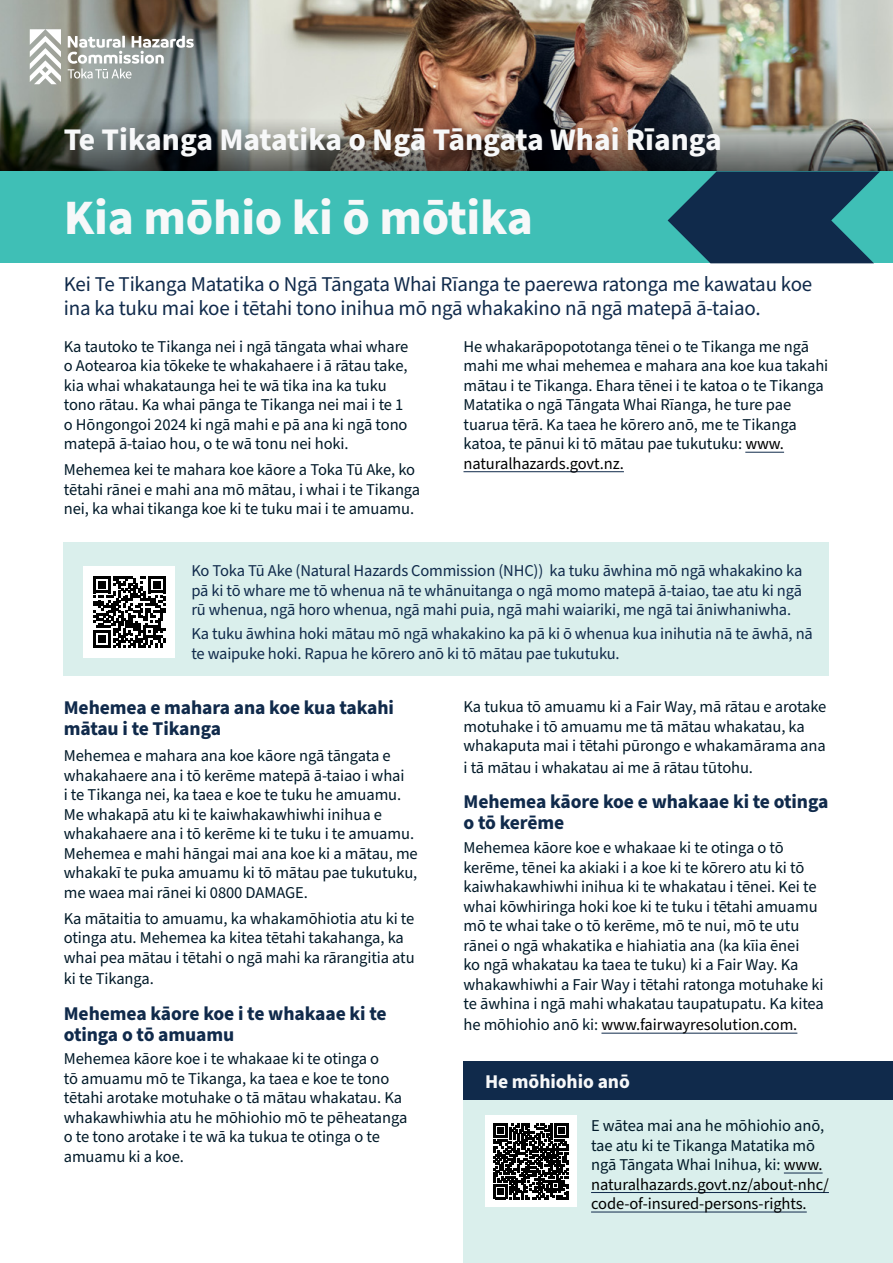
<style>
.page{position:relative;width:893px;height:1263px;background:#fff}
.page>*{position:absolute;margin:0;border:0;box-sizing:border-box;transform-origin:0 0}
.body_sheet{font:700 49.5px "Source Sans Pro";letter-spacing:-.005em;color:#f7f8f9}
.h1_sheet{font:700 31.5px "Source Sans Pro";color:#f7f8f9}
.intro_sheet_span{font:21px/24px "Source Sans Pro";letter-spacing:-.01em;color:#102a4b}
.h4_sheet{font:700 19.5px/21px "Source Sans Pro";letter-spacing:-.005em;color:#102a4b}
.body_sheet-2{font:700 19.5px/21px "Source Sans Pro";letter-spacing:-.005em;color:#102a4b}
.h4_sheet-2{font:700 19.5px "Source Sans Pro";letter-spacing:-.005em;color:#f7f8f9}
.body_sheet-3{font:16.5px/19.5px "Source Sans Pro";letter-spacing:-.005em;color:#001928}
.body_table_bold_sheet{font:16.5px/19.5px "Source Sans Pro";letter-spacing:-.01em;color:#102a4b;text-align:justify}
.body_sheet-4{font:16.5px "Source Sans Pro";letter-spacing:-.005em;color:#000}
.s1{color:#000}
.s2{color:#001928}
</style>
<div class="page">
<img style="left:0;top:0;width:893px;height:118px">
<img style="left:0;top:118px;width:893px;height:53px">
<hr style="left:745px;top:452px;width:39px;height:1px;background:#102a4b">
<hr style="left:463px;top:471px;width:161px;height:1px;background:#102a4b">
<div style="left:0;top:171px;width:893px;height:92px;background:#3fbfb6"></div>
<svg style="left:668px;top:171px;width:212px;height:92px"></svg>
<svg style="left:30px;top:29px;width:31px;height:55px"></svg>
<svg style="left:68px;top:36px;width:126px;height:43px"></svg>
<hr style="left:601px;top:1033px;width:196px;height:1px;background:#102a4b">
<div style="left:64px;top:542px;width:765px;height:133px;background:#daefec"></div>
<div style="left:84px;top:566px;width:91px;height:92px;background:#fff"></div>
<svg style="left:93px;top:576px;width:72px;height:72px"></svg>
<div style="left:463px;top:1090px;width:430px;height:173px;background:#daefec"></div>
<div style="left:485px;top:1115px;width:92px;height:92px;background:#fff"></div>
<svg style="left:493px;top:1123px;width:76px;height:76px"></svg>
<div style="left:463px;top:1062px;width:430px;height:38px;background:#102a4b"></div>
<hr style="left:784px;top:1172px;width:39px;height:1px;background:#102a4b">
<hr style="left:591px;top:1192px;width:238px;height:1px;background:#102a4b">
<hr style="left:591px;top:1211px;width:216px;height:1px;background:#102a4b">
<p class="h1_sheet" style="left:64px;top:118px;width:660px">Te Tikanga Matatika o Ngā Tāngata Whai Rīanga</p>
<p class="body_sheet" style="left:64px;top:183px;width:471px">Kia mōhio ki ō mōtika</p>
<p class="intro_sheet_span" style="left:64px;top:273px;width:750px">Kei Te Tikanga Matatika o Ngā Tāngata Whai Rīanga te paerewa ratonga me kawatau koe ina ka tuku mai koe i tētahi tono inihua mō ngā whakakino nā ngā matepā ā-taiao.</p>
<p class="body_sheet-3" style="left:64px;top:337px;width:346px">Ka tautoko te Tikanga nei i ngā tāngata whai whare o Aotearoa kia tōkeke te whakahaere i ā rātau take, kia whai whakataunga hei te wā tika ina ka tuku tono rātau. Ka whai pānga te Tikanga nei mai i te 1 o Hōngongoi 2024 ki ngā mahi e pā ana ki ngā tono matepā ā-taiao hou, o te wā tonu nei hoki.</p>
<p class="body_sheet-3" style="left:64px;top:460px;width:358px">Mehemea kei te mahara koe kāore a Toka Tū Ake, ko tētahi rānei e mahi ana mō mātau, i whai i te Tikanga nei, ka whai tikanga koe ki te tuku mai i te amuamu.</p>
<p class="body_sheet-3" style="left:463px;top:337px;width:366px">He whakarāpopototanga tēnei o te Tikanga me ngā mahi me whai mehemea e mahara ana koe kua takahi mātau i te Tikanga. Ehara tēnei i te katoa o te Tikanga Matatika o ngā Tāngata Whai Rīanga, he ture pae tuarua tērā. Ka taea he kōrero anō, me te Tikanga katoa, te pānui ki tō mātau pae tukutuku: <span class="s1">www. naturalhazards.govt.nz.</span></p>
<p class="body_table_bold_sheet" style="left:191px;top:562px;width:612px">Ko Toka Tū Ake (Natural Hazards Commission (NHC)) ka tuku āwhina mō ngā whakakino ka pā ki tō whare me tō whenua nā te whānuitanga o ngā momo matepā ā-taiao, tae atu ki ngā rū whenua, ngā horo whenua, ngā mahi puia, ngā mahi waiariki, me ngā tai āniwhaniwha.</p>
<p class="body_table_bold_sheet" style="left:191px;top:624px;width:623px">Ka tuku āwhina hoki mātau mō ngā whakakino ka pā ki ō whenua kua inihutia nā te āwhā, nā te waipuke hoki. Rapua he kōrero anō ki tō mātau pae tukutuku.</p>
<p class="body_sheet-2" style="left:64px;top:698px;width:332px">Mehemea e mahara ana koe kua takahi mātau i te Tikanga</p>
<p class="body_sheet-3" style="left:64px;top:746px;width:356px">Mehemea e mahara ana koe kāore ngā tāngata e whakahaere ana i tō kerēme matepā ā-taiao i whai<br>i te Tikanga nei, ka taea e koe te tuku he amuamu.<br>Me whakapā atu ki te kaiwhakawhiwhi inihua e whakahaere ana i tō kerēme ki te tuku i te amuamu.<br>Mehemea e mahi hāngai mai ana koe ki a mātau, me whakakī te puka amuamu ki tō mātau pae tukutuku, me waea mai rānei ki 0800 DAMAGE.</p>
<p class="body_sheet-3" style="left:64px;top:909px;width:352px">Ka mātaitia to amuamu, ka whakamōhiotia atu ki te otinga atu. Mehemea ka kitea tētahi takahanga, ka whai pea mātau i tētahi o ngā mahi ka rārangitia atu</p>
<p class="body_sheet-3" style="left:64px;top:969px;width:92px">ki te Tikanga.</p>
<p class="h4_sheet" style="left:64px;top:1003px;width:324px">Mehemea kāore koe i te whakaae ki te otinga o tō amuamu</p>
<p class="body_sheet-3" style="left:64px;top:1049px;width:345px">Mehemea kāore koe i te whakaae ki te otinga o<br>tō amuamu mō te Tikanga, ka taea e koe te tono tētahi arotake motuhake o tā mātau whakatau. Ka whakawhiwhia atu he mōhiohio mō te pēheatanga o te tono arotake i te wā ka tukua te otinga o te amuamu ki a koe.</p>
<p class="body_sheet-3" style="left:463px;top:698px;width:364px">Ka tukua tō amuamu ki a Fair Way, mā rātau e arotake motuhake i tō amuamu me tā mātau whakatau, ka whakaputa mai i tētahi pūrongo e whakamārama ana</p>
<p class="body_sheet-3" style="left:463px;top:758px;width:291px">i tā mātau i whakatau ai me ā rātau tūtohu.</p>
<p class="h4_sheet" style="left:463px;top:792px;width:366px">Mehemea kāore koe e whakaae ki te otinga o tō kerēme</p>
<p class="body_sheet-3" style="left:463px;top:838px;width:362px">Mehemea kāore koe e whakaae ki te otinga o tō kerēme, tēnei ka akiaki i a koe ki te kōrero atu ki tō kaiwhakawhiwhi inihua ki te whakatau i tēnei. Kei te whai kōwhiringa hoki koe ki te tuku i tētahi amuamu mō te whai take o tō kerēme, mō te nui, mō te utu rānei o ngā whakatika e hiahiatia ana (ka kīia ēnei<br>ko ngā whakatau ka taea te tuku) ki a Fair Way. Ka whakawhiwhi a Fair Way i tētahi ratonga motuhake ki te āwhina i ngā mahi whakatau taupatupatu. Ka kitea</p>
<p class="body_sheet-4" style="left:463px;top:1014px;width:335px"><span class="s2">he mōhiohio anō ki:</span> www.fairwayresolution.com.</p>
<p class="h4_sheet-2" style="left:485px;top:1068px;width:146px">He mōhiohio anō</p>
<p class="body_sheet-3" style="left:591px;top:1116px;width:239px">E wātea mai ana he mōhiohio anō, tae atu ki te Tikanga Matatika mō ngā Tāngata Whai Inihua, ki: <span class="s1">www. naturalhazards.govt.nz/about-nhc/ code-of-insured-persons-rights.</span></p>
</div>
